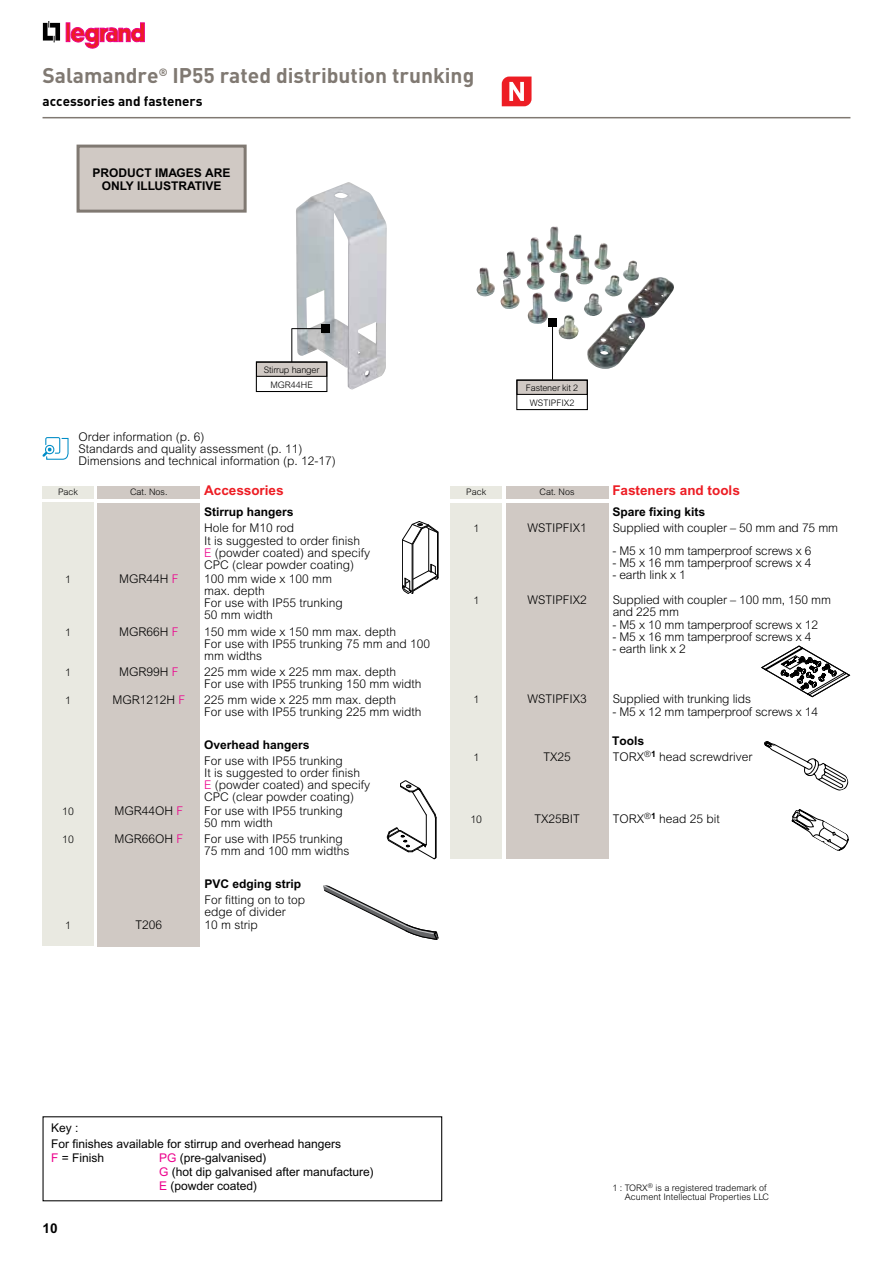
<style>
.page{position:relative;width:893px;height:1263px;background:#fff}
.page>*{position:absolute;margin:0;border:0;box-sizing:border-box;transform-origin:0 0}
.t1{font:700 21px "DIN";color:#807972}
.t2{font:700 13.5px "Arial";color:#ed1d24}
.t3{font:700 13.5px "DIN";color:#000}
.t4{font:700 13.5px "Arial";color:#000}
.t5{font:300 12px/12px "Arial";color:#000}
.t6{font:12px/13.8px "Arial";color:#000}
.t7{font:700 12px/13.5px "Arial";color:#000;text-align:center}
.t8{font:300 10.5px "Arial";color:#000}
.t9{font:300 9px/15px "Arial";color:#000;text-align:center}
.s1{color:#ec008c}
</style>
<div class="page">
<div style="left:66px;top:23px;width:4px;height:19px;border:1px solid #ec008c"></div>
<svg style="left:70px;top:22px;width:75px;height:27px"></svg>
<svg style="left:43px;top:21px;width:17px;height:21px"></svg>
<img style="left:501px;top:226px;width:110px;height:83px">
<div style="left:506px;top:503px;width:102px;height:356px;background:#d0c9c4"></div>
<div style="left:451px;top:503px;width:51px;height:356px;background:#e9e9e1"></div>
<div style="left:506px;top:486px;width:102px;height:13px;background:#d0c9c4"></div>
<div style="left:451px;top:486px;width:51px;height:13px;background:#e9e9e1"></div>
<div style="left:43px;top:503px;width:51px;height:443px;background:#e9e9e1"></div>
<div style="left:98px;top:503px;width:102px;height:443px;background:#d0c9c4"></div>
<div style="left:43px;top:486px;width:51px;height:13px;background:#e9e9e1"></div>
<div style="left:98px;top:486px;width:102px;height:13px;background:#d0c9c4"></div>
<img style="left:296px;top:182px;width:91px;height:207px">
<hr style="left:292px;top:329px;width:1px;height:54px;background:#000">
<hr style="left:292px;top:328px;width:32px;height:1px;background:#000">
<div style="left:322px;top:324px;width:8px;height:9px;background:#000"></div>
<div style="left:256px;top:376px;width:71px;height:15px;background:#fff"></div>
<div style="left:256px;top:362px;width:71px;height:14px;background:#d0c9c4"></div>
<div style="left:256px;top:362px;width:71px;height:15px;border:1px solid #000"></div>
<div style="left:256px;top:361px;width:71px;height:31px;border:1px solid #000"></div>
<hr style="left:552px;top:322px;width:1px;height:58px;background:#000">
<div style="left:548px;top:318px;width:9px;height:8px;background:#000"></div>
<div style="left:517px;top:380px;width:70px;height:14px;background:#d0c9c4"></div>
<div style="left:517px;top:380px;width:70px;height:15px;border:1px solid #000"></div>
<div style="left:516px;top:379px;width:72px;height:31px;border:1px solid #000"></div>
<svg style="left:387px;top:780px;width:49px;height:79px"></svg>
<svg style="left:402px;top:521px;width:36px;height:73px"></svg>
<svg style="left:323px;top:885px;width:116px;height:55px"></svg>
<svg style="left:43px;top:437px;width:26px;height:23px"></svg>
<svg style="left:762px;top:646px;width:88px;height:51px"></svg>
<svg style="left:764px;top:741px;width:84px;height:49px"></svg>
<svg style="left:792px;top:809px;width:56px;height:41px"></svg>
<div style="left:78px;top:146px;width:167px;height:65px;background:#d0c9c4"></div>
<div style="left:77px;top:145px;width:170px;height:68px;border:3px solid #807972"></div>
<hr style="left:43px;top:117px;width:807px;height:1px;background:#807972">
<svg style="left:502px;top:77px;width:29px;height:29px"></svg>
<h1 class="t1" style="left:43px;top:62px;width:433px">Salamandre<sup>®</sup> IP55 rated distribution trunking</h1>
<p class="t3" style="left:43px;top:92px;width:162px">accessories and fasteners</p>
<p class="t7" style="left:93px;top:165px;width:139px">PRODUCT IMAGES ARE<br>ONLY ILLUSTRATIVE</p>
<p class="t9" style="left:264px;top:362px;width:57px">Stirrup hanger<br>MGR44HE</p>
<p class="t5" style="left:78px;top:431px;width:259px">Order information (p. 6)<br>Standards and quality assessment (p. 11)<br>Dimensions and technical information (p. 12-17)</p>
<p class="t9" style="left:58px;top:485px;width:22px">Pack</p>
<p class="t9" style="left:130px;top:485px;width:39px">Cat. Nos.</p>
<p class="t2" style="left:204px;top:483px;width:81px">Accessories</p>
<p class="t7" style="left:204px;top:505px;width:91px">Stirrup hangers</p>
<p class="t5" style="left:204px;top:522px;width:168px">Hole for M10 rod<br>It is suggested to order finish<br><span class="s1">E</span> (powder coated) and specify<br>CPC (clear powder coating)</p>
<p class="t8" style="left:65px;top:574px;width:7px">1</p>
<p class="t5" style="left:119px;top:573px;width:61px">MGR44H <span class="s1">F</span></p>
<p class="t5" style="left:204px;top:573px;width:140px">100 mm wide x 100 mm max. depth<br>For use with IP55 trunking<br>50 mm width</p>
<p class="t8" style="left:65px;top:626px;width:7px">1</p>
<p class="t5" style="left:119px;top:625px;width:61px">MGR66H <span class="s1">F</span></p>
<p class="t5" style="left:204px;top:625px;width:228px">150 mm wide x 150 mm max. depth<br>For use with IP55 trunking 75 mm and 100 mm widths</p>
<p class="t8" style="left:65px;top:666px;width:7px">1</p>
<p class="t5" style="left:119px;top:666px;width:61px">MGR99H <span class="s1">F</span></p>
<p class="t5" style="left:204px;top:666px;width:219px">225 mm wide x 225 mm max. depth<br>For use with IP55 trunking 150 mm width</p>
<p class="t8" style="left:65px;top:694px;width:7px">1</p>
<p class="t5" style="left:112px;top:694px;width:74px">MGR1212H <span class="s1">F</span></p>
<p class="t5" style="left:204px;top:694px;width:219px">225 mm wide x 225 mm max. depth<br>For use with IP55 trunking 225 mm width</p>
<p class="t7" style="left:204px;top:737px;width:107px">Overhead hangers</p>
<p class="t5" style="left:204px;top:755px;width:168px">For use with IP55 trunking<br>It is suggested to order finish<br><span class="s1">E</span> (powder coated) and specify<br>CPC (clear powder coating)</p>
<p class="t8" style="left:62px;top:805px;width:13px">10</p>
<p class="t5" style="left:114px;top:805px;width:70px">MGR44OH <span class="s1">F</span></p>
<p class="t5" style="left:204px;top:805px;width:140px">For use with IP55 trunking<br>50 mm width</p>
<p class="t8" style="left:62px;top:834px;width:13px">10</p>
<p class="t5" style="left:114px;top:833px;width:70px">MGR66OH <span class="s1">F</span></p>
<p class="t5" style="left:204px;top:833px;width:147px">For use with IP55 trunking<br>75 mm and 100 mm widths</p>
<p class="t7" style="left:205px;top:877px;width:98px">PVC edging strip</p>
<p class="t5" style="left:205px;top:894px;width:102px">For fitting on to top edge of divider</p>
<p class="t8" style="left:65px;top:919px;width:7px">1</p>
<p class="t5" style="left:135px;top:919px;width:28px">T206</p>
<p class="t5" style="left:205px;top:919px;width:55px">10 m strip</p>
<p class="t9" style="left:526px;top:380px;width:54px">Fastener kit 2<br>WSTIPFIX2</p>
<p class="t9" style="left:466px;top:485px;width:22px">Pack</p>
<p class="t9" style="left:540px;top:485px;width:37px">Cat. Nos</p>
<p class="t2" style="left:612px;top:483px;width:129px">Fasteners and tools</p>
<p class="t7" style="left:612px;top:505px;width:94px">Spare fixing kits</p>
<p class="t8" style="left:473px;top:522px;width:7px">1</p>
<p class="t5" style="left:527px;top:522px;width:61px">WSTIPFIX1</p>
<p class="t5" style="left:613px;top:522px;width:227px">Supplied with coupler – 50 mm and 75 mm</p>
<p class="t5" style="left:612px;top:545px;width:201px">- M5 x 10 mm tamperproof screws x 6</p>
<p class="t5" style="left:612px;top:557px;width:201px">- M5 x 16 mm tamperproof screws x 4</p>
<p class="t5" style="left:612px;top:569px;width:75px">- earth link x 1</p>
<p class="t8" style="left:473px;top:594px;width:7px">1</p>
<p class="t5" style="left:527px;top:593px;width:61px">WSTIPFIX2</p>
<p class="t5" style="left:613px;top:593px;width:220px">Supplied with coupler – 100 mm, 150 mm and 225 mm</p>
<p class="t5" style="left:612px;top:618px;width:207px">- M5 x 10 mm tamperproof screws x 12</p>
<p class="t5" style="left:612px;top:630px;width:201px">- M5 x 16 mm tamperproof screws x 4</p>
<p class="t5" style="left:612px;top:642px;width:75px">- earth link x 2</p>
<p class="t8" style="left:473px;top:693px;width:7px">1</p>
<p class="t5" style="left:527px;top:693px;width:61px">WSTIPFIX3</p>
<p class="t5" style="left:613px;top:693px;width:140px">Supplied with trunking lids</p>
<p class="t5" style="left:612px;top:706px;width:207px">- M5 x 12 mm tamperproof screws x 14</p>
<p class="t7" style="left:612px;top:734px;width:34px">Tools</p>
<p class="t8" style="left:473px;top:752px;width:7px">1</p>
<p class="t5" style="left:543px;top:751px;width:29px">TX25</p>
<p class="t5" style="left:613px;top:751px;width:141px">TORX<sup>®</sup><sup>1</sup> head screwdriver</p>
<p class="t8" style="left:470px;top:813px;width:13px">10</p>
<p class="t5" style="left:534px;top:812px;width:47px">TX25BIT</p>
<p class="t5" style="left:613px;top:812px;width:109px">TORX<sup>®</sup><sup>1</sup> head 25 bit</p>
<p class="t6" style="left:51px;top:1120px;width:292px;line-height:16px">Key :<br>For finishes available for stirrup and overhead hangers</p>
<p class="t6" style="left:51px;top:1151px;width:55px"><span class="s1">F</span> = Finish</p>
<p class="t6" style="left:159px;top:1151px;width:216px"><span class="s1">PG</span> (pre-galvanised)<br><span class="s1">G</span> (hot dip galvanised after manufacture)<br><span class="s1">E</span> (powder coated)</p>
<p class="t4" style="left:43px;top:1220px;width:17px">10</p>
<p class="t9" style="left:612px;top:1184px;width:158px;line-height:9px;text-align:right">1 : TORX<sup>®</sup> is a registered trademark of<br>Acument Intellectual Properties LLC</p>
</div>
